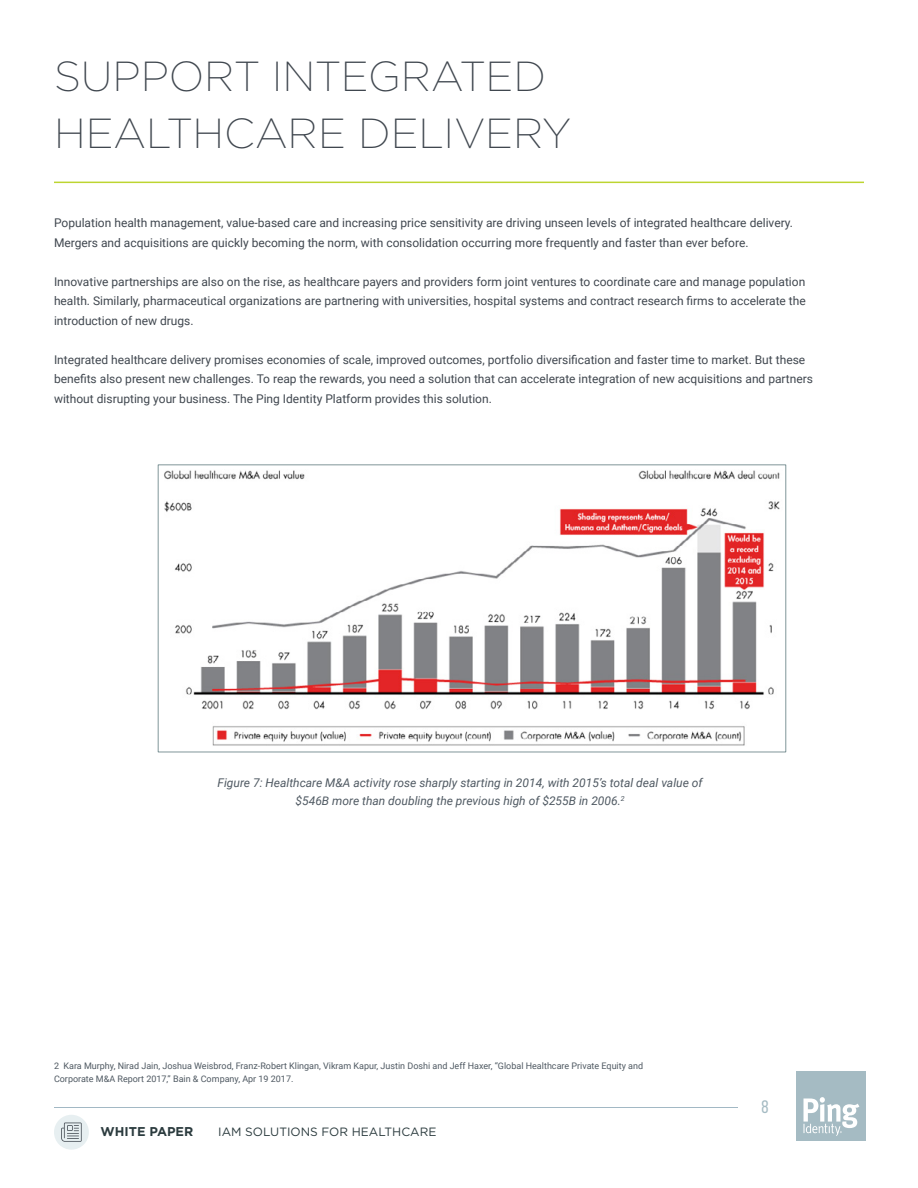
<style>
.page{position:relative;width:918px;height:1188px;background:#fff}
.page>*{position:absolute;margin:0;border:0;box-sizing:border-box;transform-origin:0 0}
.t1{font:200 42px/57px "Gotham";color:#40474f}
.t2{font:18px "Bebas Neue";color:#a5bbc3}
.t3{font:700 12.75px "Gotham";color:#2b3b3e}
.t4{font:12px/19.5px "Roboto";color:#40474f}
.t5{font:italic 12px/18px "Roboto";color:#4f5962;text-align:center}
.t6{font:12px "Gotham";color:#2b3b3e}
.t7{font:9px/13.5px "Roboto";color:#4f5962}
</style>
<div class="page">
<div style="left:54px;top:1115px;width:35px;height:35px;background:#e7eff1;border-radius:50%"></div>
<hr style="left:54px;top:1107px;width:684px;height:1px;background:#a2b8c4">
<div style="left:796px;top:1071px;width:69px;height:70px;background:#a5bbc3"></div>
<svg style="left:803px;top:1097px;width:56px;height:39px"></svg>
<svg style="left:61px;top:1123px;width:21px;height:19px"></svg>
<hr style="left:54px;top:182px;width:810px;height:1px;background:#bdd531">
<img style="left:164px;top:470px;width:616px;height:276px">
<div style="left:158px;top:464px;width:628px;height:288px;border:1px solid #809699"></div>
<h1 class="t1" style="left:54px;top:46px;width:519px">SUPPORT INTEGRATED<br>HEALTHCARE DELIVERY</h1>
<p class="t4" style="left:54px;top:213px;width:741px">Population health management, value-based care and increasing price sensitivity are driving unseen levels of integrated healthcare delivery.<br>Mergers and acquisitions are quickly becoming the norm, with consolidation occurring more frequently and faster than ever before.</p>
<p class="t4" style="left:54px;top:271px;width:753px;text-align:justify">Innovative partnerships are also on the rise, as healthcare payers and providers form joint ventures to coordinate care and manage population health. Similarly, pharmaceutical organizations are partnering with universities, hospital systems and contract research firms to accelerate the introduction of new drugs.</p>
<p class="t4" style="left:54px;top:349px;width:761px">Integrated healthcare delivery promises economies of scale, improved outcomes, portfolio diversification and faster time to market. But these benefits also present new challenges. To reap the rewards, you need a solution that can accelerate integration of new acquisitions and partners without disrupting your business. The Ping Identity Platform provides this solution.</p>
<p class="t5" style="left:218px;top:773px;width:487px">Figure 7: Healthcare M&amp;A activity rose sharply starting in 2014, with 2015’s total deal value of $546B more than doubling the previous high of $255B in 2006.<sup>2</sup></p>
<p class="t7" style="left:54px;top:1058px;width:591px">2 Kara Murphy, Nirad Jain, Joshua Weisbrod, Franz-Robert Klingan, Vikram Kapur, Justin Doshi and Jeff Haxer, “Global Healthcare Private Equity and<br>Corporate M&amp;A Report 2017,” Bain &amp; Company, Apr 19 2017.</p>
<p class="t3" style="left:100px;top:1123px;width:94px">WHITE PAPER</p>
<p class="t6" style="left:218px;top:1124px;width:220px">IAM SOLUTIONS FOR HEALTHCARE</p>
<h2 class="t2" style="left:762px;top:1097px;width:9px">8</h2>
</div>
